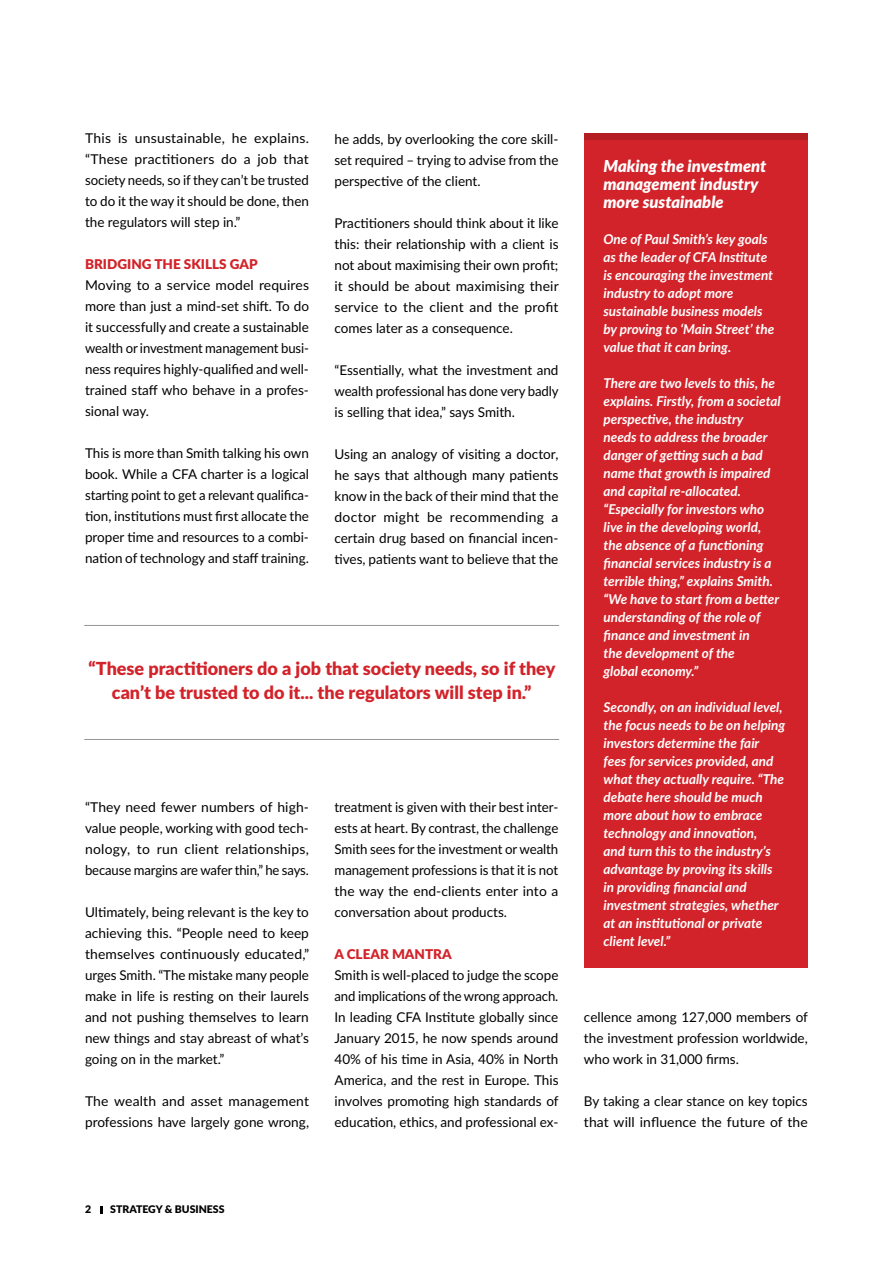
<style>
.page{position:relative;width:893px;height:1263px;background:#fff}
.page>*{position:absolute;margin:0;border:0;box-sizing:border-box;transform-origin:0 0}
.t1{font:900 18px/24px "Lato";color:#d2232a;text-align:center}
.t2{font:italic 900 16.5px/18px "Lato";color:#fff}
.t3{font:13.5px/21px "Lato";color:#000;text-align:justify}
.t4{font:italic 700 13.5px/18px "Lato";color:#fff}
.t5{font:900 13.5px "Lato";color:#d2232a}
.t6{font:900 10.5px "Lato";color:#000}
</style>
<div class="page">
<svg style="left:101px;top:1206px;width:2px;height:7px"></svg>
<hr style="left:84px;top:625px;width:475px;height:1px;background:#939598">
<hr style="left:84px;top:739px;width:475px;height:1px;background:#939598">
<div style="left:584px;top:133px;width:224px;height:835px;background:#d2232a"></div>
<div style="left:584px;top:133px;width:224px;height:7px;background:#b41d21"></div>
<p class="t3" style="left:85px;top:127px;width:225px">This is unsustainable, he explains. “These practitioners do a job that society needs, so if they can’t be trusted to do it the way it should be done, then the regulators will step in.”</p>
<p class="t5" style="left:85px;top:254px;width:42px">Bri dging</p>
<p class="t5" style="left:154px;top:254px;width:86px">the skills gap</p>
<p class="t3" style="left:85px;top:274px;width:225px">Moving to a service model requires more than just a mind-set shift. To do it successfully and create a sustainable wealth or investment management busi&shy;ness requires highly-qualified and well&shy;trained staff who behave in a profes&shy;sional way.</p>
<p class="t3" style="left:85px;top:442px;width:225px">This is more than Smith talking his own book. While a CFA charter is a logical starting point to get a relevant qualifica&shy;tion, institutions must first allocate the proper time and resources to a combi&shy;nation of technology and staff training.</p>
<p class="t3" style="left:334px;top:128px;width:225px">he adds, by overlooking the core skill&shy;set required – trying to advise from the perspective of the client.</p>
<p class="t3" style="left:334px;top:212px;width:226px">Practitioners should think about it like this: their relationship with a client is not about maximising their own profit; it should be about maximising their service to the client and the profit comes later as a consequence.</p>
<p class="t3" style="left:334px;top:359px;width:226px">“Essentially, what the investment and wealth professional has done very badly is selling that idea,” says Smith.</p>
<p class="t3" style="left:334px;top:443px;width:225px">Using an analogy of visiting a doctor, he says that although many patients know in the back of their mind that the doctor might be recommending a certain drug based on financial incen&shy;tives, patients want to believe that the</p>
<h1 class="t1" style="left:89px;top:655px;width:468px">“These practitioners do a job that society needs, so if they can’t be trusted to do it... the regulators will step in.”</h1>
<p class="t3" style="left:85px;top:796px;width:225px">“They need fewer numbers of high&shy;value people, working with good tech&shy;nology, to run client relationships, because margins are wafer thin,” he says.</p>
<p class="t3" style="left:85px;top:901px;width:226px">Ultimately, being relevant is the key to achieving this. “People need to keep themselves continuously educated,” urges Smith. “The mistake many people make in life is resting on their laurels and not pushing themselves to learn new things and stay abreast of what’s going on in the market.”</p>
<p class="t3" style="left:85px;top:1090px;width:226px">The wealth and asset management professions have largely gone wrong,</p>
<p class="t3" style="left:334px;top:796px;width:225px">treatment is given with their best inter&shy;ests at heart. By contrast, the challenge Smith sees for the investment or wealth management professions is that it is not the way the end-clients enter into a conversation about products.</p>
<p class="t5" style="left:334px;top:944px;width:38px">A clear</p>
<p class="t5" style="left:392px;top:944px;width:24px">mantra</p>
<p class="t3" style="left:334px;top:964px;width:226px">Smith is well-placed to judge the scope and implications of the wrong approach.<br>In leading CFA Institute globally since January 2015, he now spends around 40% of his time in Asia, 40% in North America, and the rest in Europe. This involves promoting high standards of education, ethics, and professional ex-</p>
<p class="t2" style="left:603px;top:157px;width:164px">Making the investment management industry more sustainable</p>
<p class="t4" style="left:603px;top:230px;width:172px">One of Paul Smith’s key goals as the leader of CFA Institute is encouraging the investment industry to adopt more sustainable business models by proving to ‘Main Street’ the value that it can bring.</p>
<p class="t4" style="left:603px;top:374px;width:179px">There are two levels to this, he explains. Firstly, from a societal perspective, the industry<br>needs to address the broader danger of getting such a bad name that growth is impaired and capital re-allocated. “Especially for investors who live in the developing world, the absence of a functioning financial services industry is a terrible thing,” explains Smith. “We have to start from a better understanding of the role of finance and investment in<br>the development of the<br>global economy.”</p>
<p class="t4" style="left:603px;top:698px;width:183px">Secondly, on an individual level, the focus needs to be on helping investors determine the fair fees for services provided, and what they actually require. “The debate here should be much more about how to embrace technology and innovation,<br>and turn this to the industry’s advantage by proving its skills in providing financial and investment strategies, whether at an institutional or private client level.”</p>
<p class="t3" style="left:584px;top:1006px;width:226px">cellence among 127,000 members of the investment profession worldwide, who work in 31,000 firms.</p>
<p class="t3" style="left:584px;top:1090px;width:225px">By taking a clear stance on key topics that will influence the future of the</p>
<p class="t6" style="left:85px;top:1201px;width:8px">2</p>
<p class="t6" style="left:110px;top:1201px;width:116px">STRATEGY &amp; BUSINESS</p>
</div>
